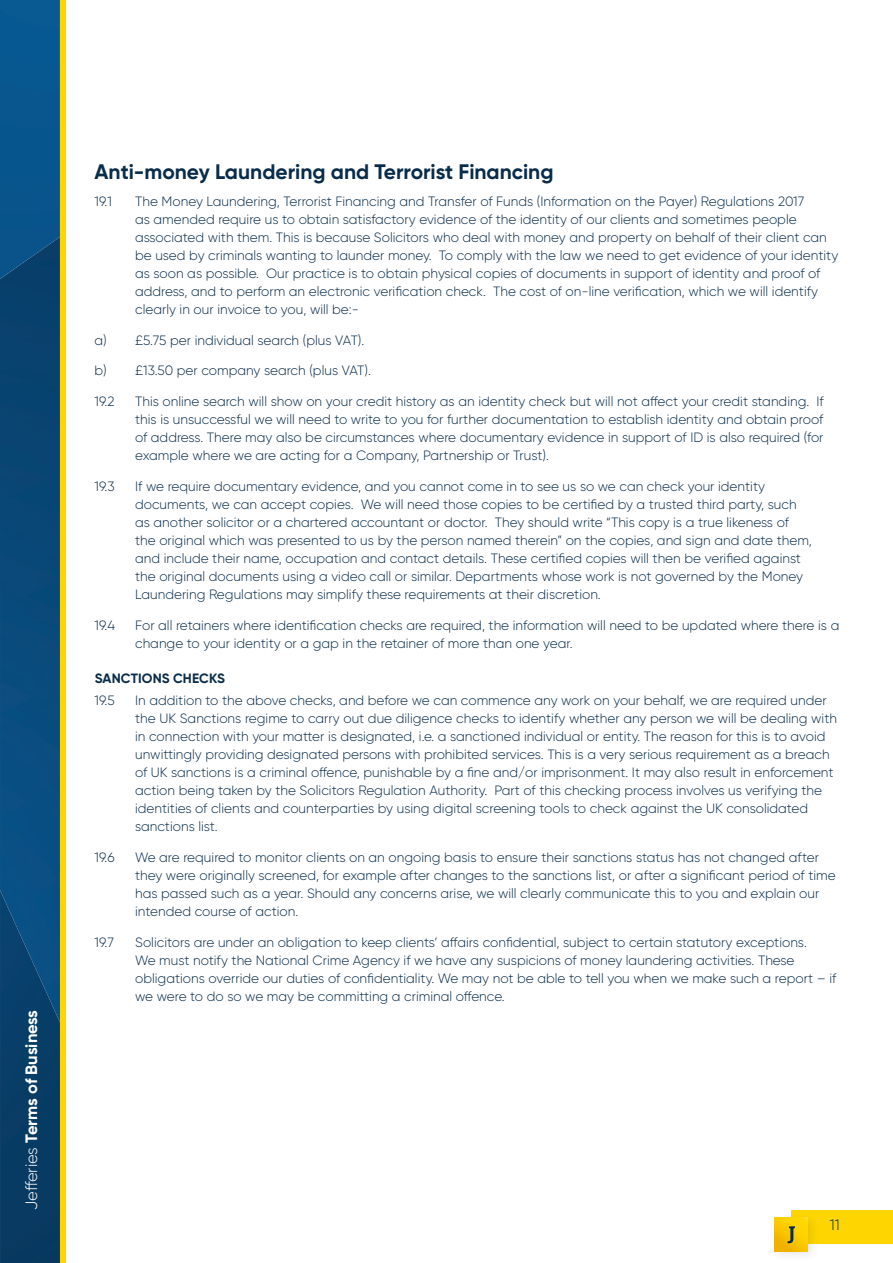
<style>
.page{position:relative;width:893px;height:1263px;background:#fff}
.page>*{position:absolute;margin:0;border:0;box-sizing:border-box;transform-origin:0 0}
.t1{font:700 21px "Gilroy";color:#092c4a}
.t2{font:700 16.5px "Gilroy";color:#fff}
.t3{font:300 15px "Gilroy";color:#092c4a}
.t4{font:300 13.5px/18px "Gilroy";color:#092c4a}
.t5{font:700 13.5px "Gilroy";letter-spacing:.005em;color:#092c4a}
.s1{font-weight:300}
</style>
<div class="page">
<div style="left:0;top:0;width:60px;height:237px;background:#07568e"></div>
<img style="left:0;top:237px;width:60px;height:653px">
<img style="left:0;top:890px;width:60px;height:373px">
<div style="left:60px;top:0;width:6px;height:1263px;background:#ffd500"></div>
<div style="left:791px;top:1210px;width:102px;height:33px;background:#ffd500"></div>
<div style="left:769px;top:1213px;width:50px;height:49px;background:#1b1c20;opacity:.1"></div>
<svg style="left:774px;top:1218px;width:34px;height:33px"></svg>
<svg style="left:787px;top:1226px;width:8px;height:17px"></svg>
<p class="t2" style="left:21px;top:1210px;width:201px;rotate:-90deg"><span class="s1">Jefferies</span> Terms of Business</p>
<h1 class="t1" style="left:95px;top:159px;width:460px">Anti-money Laundering and Terrorist Financing</h1>
<p class="t4" style="left:95px;top:192px;width:19px">19.1</p>
<p class="t4" style="left:135px;top:192px;width:705px">The Money Laundering, Terrorist Financing and Transfer of Funds (Information on the Payer) Regulations 2017<br>as amended require us to obtain satisfactory evidence of the identity of our clients and sometimes people associated with them. This is because Solicitors who deal with money and property on behalf of their client can be used by criminals wanting to launder money. To comply with the law we need to get evidence of your identity as soon as possible. Our practice is to obtain physical copies of documents in support of identity and proof of address, and to perform an electronic verification check. The cost of on-line verification, which we will identify clearly in our invoice to you, will be:-</p>
<p class="t4" style="left:95px;top:331px;width:271px">a) £5.75 per individual search (plus VAT).</p>
<p class="t4" style="left:95px;top:362px;width:278px">b) £13.50 per company search (plus VAT).</p>
<p class="t4" style="left:95px;top:392px;width:21px">19.2</p>
<p class="t4" style="left:135px;top:392px;width:690px;text-align:justify">This online search will show on your credit history as an identity check but will not affect your credit standing. If this is unsuccessful we will need to write to you for further documentation to establish identity and obtain proof of address. There may also be circumstances where documentary evidence in support of ID is also required (for example where we are acting for a Company, Partnership or Trust).</p>
<p class="t4" style="left:95px;top:477px;width:21px">19.3</p>
<p class="t4" style="left:135px;top:477px;width:678px">If we require documentary evidence, and you cannot come in to see us so we can check your identity documents, we can accept copies. We will need those copies to be certified by a trusted third party, such as another solicitor or a chartered accountant or doctor. They should write “This copy is a true likeness of the original which was presented to us by the person named therein” on the copies, and sign and date them, and include their name, occupation and contact details. These certified copies will then be verified against the original documents using a video call or similar. Departments whose work is not governed by the Money Laundering Regulations may simplify these requirements at their discretion.</p>
<p class="t4" style="left:95px;top:616px;width:22px">19.4</p>
<p class="t4" style="left:135px;top:616px;width:706px">For all retainers where identification checks are required, the information will need to be updated where there is a change to your identity or a gap in the retainer of more than one year.</p>
<p class="t5" style="left:95px;top:670px;width:132px">SANCTIONS CHECKS</p>
<p class="t4" style="left:95px;top:692px;width:22px">19.5</p>
<p class="t4" style="left:135px;top:692px;width:703px">In addition to the above checks, and before we can commence any work on your behalf, we are required under the UK Sanctions regime to carry out due diligence checks to identify whether any person we will be dealing with in connection with your matter is designated, i.e. a sanctioned individual or entity. The reason for this is to avoid unwittingly providing designated persons with prohibited services. This is a very serious requirement as a breach of UK sanctions is a criminal offence, punishable by a fine and/or imprisonment. It may also result in enforcement action being taken by the Solicitors Regulation Authority. Part of this checking process involves us verifying the identities of clients and counterparties by using digital screening tools to check against the UK consolidated sanctions list.</p>
<p class="t4" style="left:95px;top:848px;width:21px">19.6</p>
<p class="t4" style="left:135px;top:848px;width:702px">We are required to monitor clients on an ongoing basis to ensure their sanctions status has not changed after they were originally screened, for example after changes to the sanctions list, or after a significant period of time has passed such as a year. Should any concerns arise, we will clearly communicate this to you and explain our intended course of action.</p>
<p class="t4" style="left:95px;top:933px;width:21px">19.7</p>
<p class="t4" style="left:135px;top:933px;width:703px">Solicitors are under an obligation to keep clients’ affairs confidential, subject to certain statutory exceptions.<br>We must notify the National Crime Agency if we have any suspicions of money laundering activities. These obligations override our duties of confidentiality. We may not be able to tell you when we make such a report – if we were to do so we may be committing a criminal offence.</p>
<p class="t3" style="left:830px;top:1215px;width:11px">11</p>
</div>
